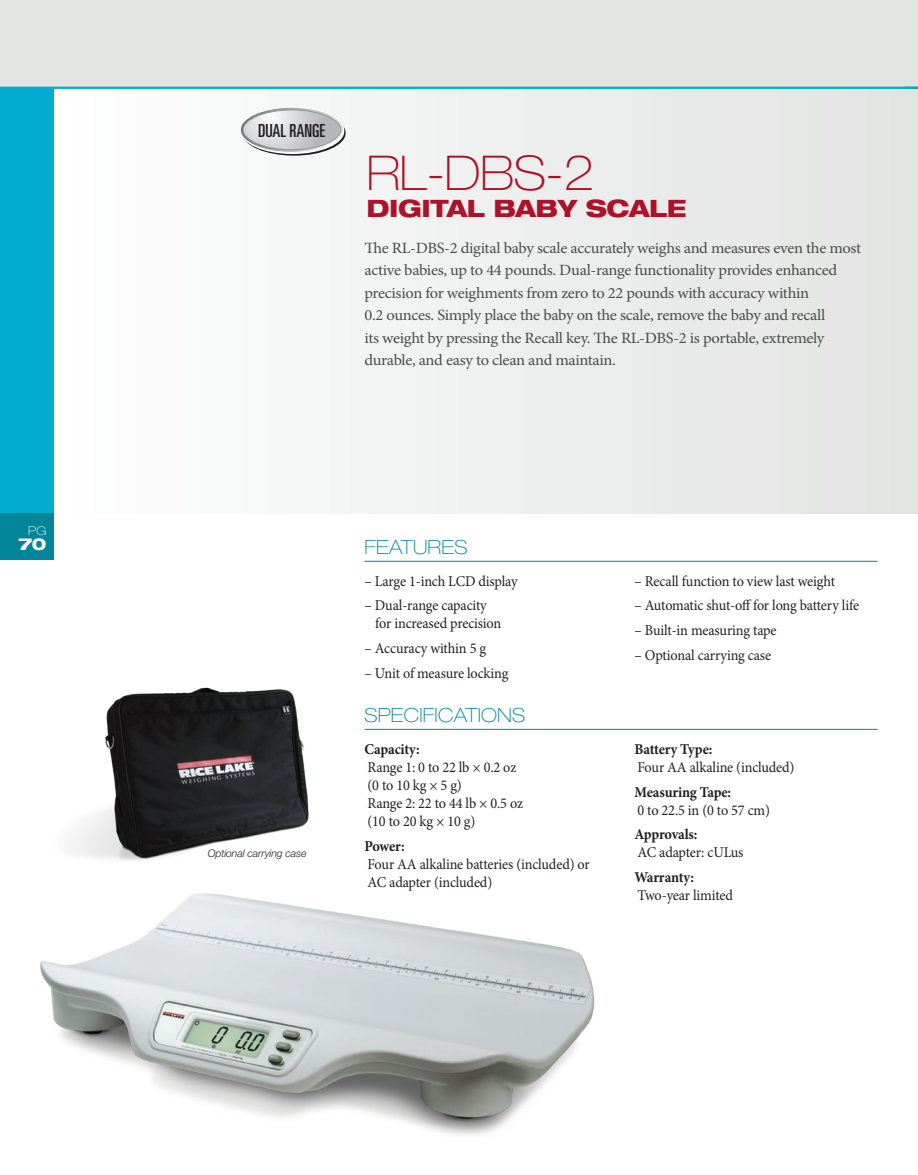
<style>
.page{position:relative;width:918px;height:1175px;background:#fff}
.page>*{position:absolute;margin:0;border:0;box-sizing:border-box;transform-origin:0 0}
.Model_Name{font:100 expanded 48px "Helvetica Neue LT Std";color:#ae1229}
.Model_Name-2{font:800 expanded 24px "Helvetica Neue LT Std";letter-spacing:-.02em;color:#ae1229}
.SubHead_Blue_with_Rule{font:100 expanded 19.5px "Helvetica Neue LT Std";letter-spacing:.01em;color:#008599}
.t1{font:ultra-condensed 18px "Univers LT Std";color:#231f20}
.t2{font:800 expanded 16.5px "Helvetica Neue LT Std";color:#fff}
.Product_Information{font:15.6px/22.5px "Minion Pro";letter-spacing:-.02em;color:#4b4c4d;scale:1.05 1}
.Specifications{font:15px/18px "Minion Pro";letter-spacing:-.01em;color:#231f20;scale:.95 1}
.t3{font:100 expanded 12px "Helvetica Neue LT Std";color:#fff}
.t4{font:italic 300 10.5px "Helvetica Neue LT Std";letter-spacing:-.01em;color:#231f20}
.s1{font-weight:700}
</style>
<div class="page">
<div style="left:49px;top:88px;width:869px;height:425px;background:linear-gradient(to right,#feffff,#e1e3e2)"></div>
<div style="left:0;top:0;width:918px;height:88px;background:#e2e4e2"></div>
<img style="left:78px;top:687px;width:231px;height:146px">
<img style="left:40px;top:833px;width:555px;height:302px">
<hr style="left:364px;top:561px;width:514px;height:1px;background:#008599">
<hr style="left:364px;top:729px;width:514px;height:1px;background:#008599">
<svg style="left:242px;top:110px;width:104px;height:46px"></svg>
<svg style="left:240px;top:107px;width:104px;height:45px"></svg>
<div style="left:243px;top:110px;width:98px;height:40px;border:1px solid #939598;border-radius:50%"></div>
<div style="left:0;top:88px;width:54px;height:425px;background:#00abcd"></div>
<div style="left:0;top:513px;width:54px;height:47px;background:#008599"></div>
<hr style="left:0;top:87px;width:918px;height:2px;background:#00abcd">
<p class="t3" style="left:28px;top:524px;width:20px">PG</p>
<p class="t2" style="left:18px;top:534px;width:30px">70</p>
<p class="t1" style="left:258px;top:120px;width:68px">DUAL RANGE</p>
<p class="Model_Name" style="left:367px;top:144px;width:229px">RL-DBS-2</p>
<p class="Model_Name-2" style="left:367px;top:193px;width:321px">DIGITAL BABY SCALE</p>
<p class="Product_Information" style="left:364px;top:236px;width:475px">The RL-DBS-2 digital baby scale accurately weighs and measures even the most active babies, up to 44 pounds. Dual-range functionality provides enhanced precision for weighments from zero to 22 pounds with accuracy within<br>0.2 ounces. Simply place the baby on the scale, remove the baby and recall<br>its weight by pressing the Recall key. The RL-DBS-2 is portable, extremely durable, and easy to clean and maintain.</p>
<p class="t4" style="left:208px;top:846px;width:100px">Optional carrying case</p>
<p class="SubHead_Blue_with_Rule" style="left:364px;top:535px;width:104px">FEATURES</p>
<p class="Specifications" style="left:364px;top:572px;width:163px">– Large 1-inch LCD display</p>
<p class="Specifications" style="left:375px;top:596px;width:134px;text-indent:-11px">– Dual-range capacity for increased precision</p>
<p class="Specifications" style="left:364px;top:639px;width:130px">– Accuracy within 5 g</p>
<p class="Specifications" style="left:364px;top:664px;width:153px">– Unit of measure locking</p>
<p class="SubHead_Blue_with_Rule" style="left:364px;top:703px;width:162px">SPECIFICATIONS</p>
<p class="Specifications" style="left:364px;top:740px;width:168px"><span class="s1">Capacity:<br></span>Range 1: 0 to 22 lb × 0.2 oz (0 to 10 kg × 5 g)<br>Range 2: 22 to 44 lb × 0.5 oz (10 to 20 kg × 10 g)</p>
<p class="Specifications" style="left:364px;top:836px;width:239px"><span class="s1">Power:<br></span>Four AA alkaline batteries (included) or<br>AC adapter (included)</p>
<p class="Specifications" style="left:634px;top:572px;width:213px">– Recall function to view last weight</p>
<p class="Specifications" style="left:634px;top:596px;width:238px">– Automatic shut-off for long battery life</p>
<p class="Specifications" style="left:634px;top:621px;width:151px">– Built-in measuring tape</p>
<p class="Specifications" style="left:634px;top:646px;width:145px">– Optional carrying case</p>
<p class="Specifications" style="left:634px;top:740px;width:170px"><span class="s1">Battery Type:<br></span>Four AA alkaline (included)</p>
<p class="Specifications" style="left:634px;top:782px;width:144px"><span class="s1">Measuring Tape:<br></span>0 to 22.5 in (0 to 57 cm)</p>
<p class="Specifications" style="left:634px;top:825px;width:116px"><span class="s1">Approvals:<br></span>AC adapter: cULus</p>
<p class="Specifications" style="left:634px;top:868px;width:105px"><span class="s1">Warranty:<br></span>Two-year limited</p>
</div>
